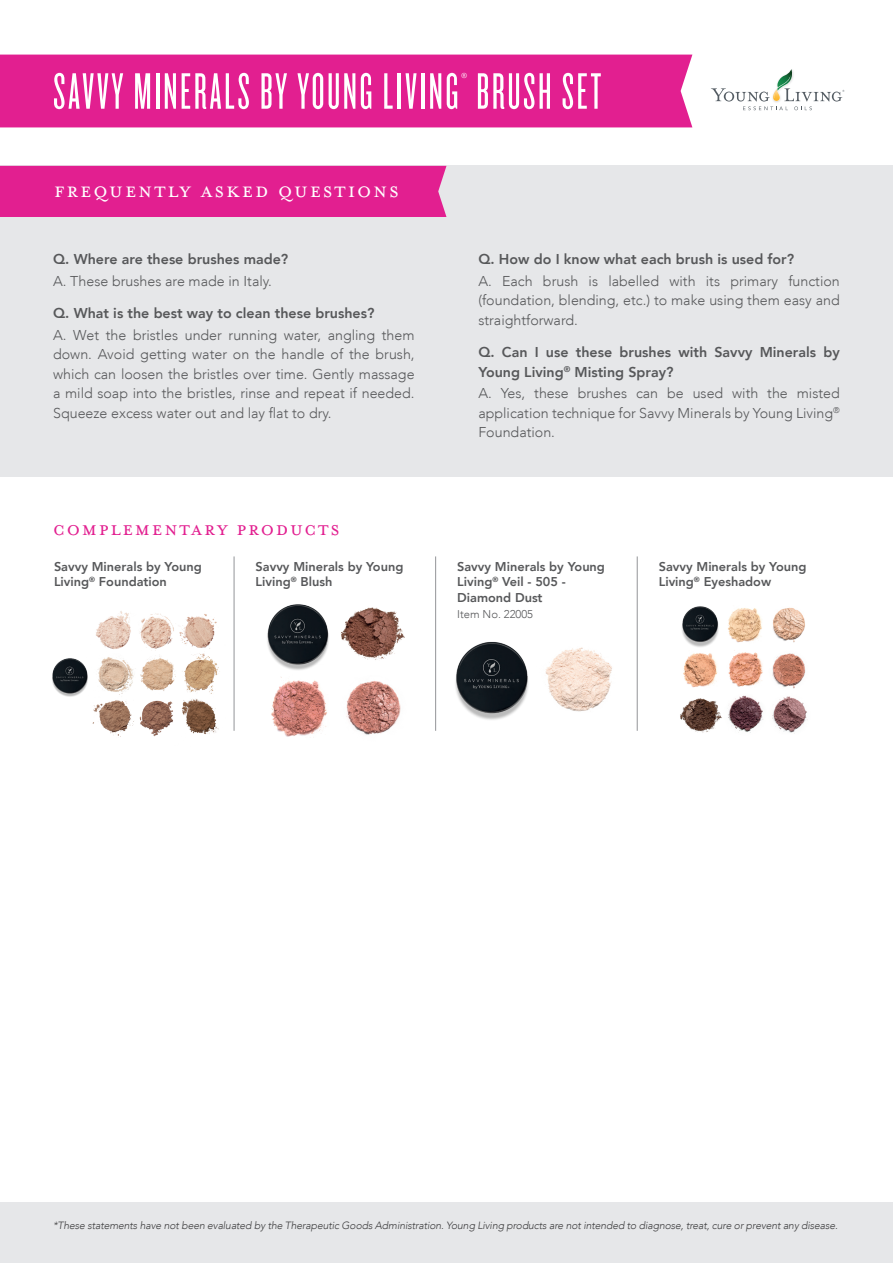
<style>
.page{position:relative;width:893px;height:1263px;background:#fff}
.page>*{position:absolute;margin:0;border:0;box-sizing:border-box;transform-origin:0 0}
.ProductName_Header{font:53.25px "Knockout 26 Junior Flywght";letter-spacing:.05em;color:#fff}
.BodyText_Header{font:24px "Mrs Eaves All Small Caps";letter-spacing:.08em;color:#fff}
.BodyText_Header-2{font:22.5px "Mrs Eaves All Small Caps";letter-spacing:.08em;color:#e21f90}
.BodyText{font:300 14.25px/19.5px "Avenir LT";color:#57585a;text-align:justify}
.BodyText-2{font:800 14.25px/19.5px "Avenir LT";color:#57585a}
.BodyText-3{font:800 12.75px/15.8px "Avenir LT";color:#57585a}
.BodyText-4{font:300 11.25px "Avenir LT";color:#57585a}
.t1{font:italic 300 10.5px "Avenir LT";letter-spacing:-.015em;color:#3e3e3f}
</style>
<div class="page">
<img style="left:267px;top:604px;width:138px;height:133px">
<img style="left:436px;top:577px;width:176px;height:154px">
<img style="left:52px;top:611px;width:168px;height:126px">
<div style="left:0;top:1202px;width:893px;height:61px;background:#e6e7e9"></div>
<div style="left:0;top:55px;width:692px;height:72px;background:#e21f90"></div>
<svg style="left:711px;top:69px;width:133px;height:41px"></svg>
<div style="left:0;top:166px;width:893px;height:311px;background:#e6e7e9"></div>
<div style="left:0;top:166px;width:446px;height:51px;background:#e21f90"></div>
<hr style="left:234px;top:556px;width:1px;height:175px;background:#939598">
<hr style="left:435px;top:556px;width:1px;height:175px;background:#939598">
<hr style="left:637px;top:556px;width:1px;height:175px;background:#939598">
<img style="left:680px;top:606px;width:128px;height:128px">
<p class="ProductName_Header" style="left:53px;top:62px;width:550px">SAVVY MINERALS BY YOUNG LIVING<sup>®</sup> BRUSH SET</p>
<p class="BodyText_Header" style="left:54px;top:180px;width:346px">FREQUENTLY ASKED QUESTIONS</p>
<p class="BodyText-2" style="left:53px;top:250px;width:237px">Q. Where are these brushes made?</p>
<p class="BodyText" style="left:53px;top:271px;width:220px">A. These brushes are made in Italy.</p>
<p class="BodyText-2" style="left:53px;top:303px;width:323px">Q. What is the best way to clean these brushes?</p>
<p class="BodyText" style="left:53px;top:325px;width:363px">A. Wet the bristles under running water, angling them down. Avoid getting water on the handle of the brush, which can loosen the bristles over time. Gently massage a mild soap into the bristles, rinse and repeat if needed.<br>Squeeze excess water out and lay flat to dry.</p>
<p class="BodyText-2" style="left:478px;top:250px;width:317px">Q. How do I know what each brush is used for?</p>
<p class="BodyText" style="left:478px;top:271px;width:363px">A. Each brush is labelled with its primary function (foundation, blending, etc.) to make using them easy and straightforward.</p>
<p class="BodyText-2" style="left:478px;top:342px;width:363px">Q. Can I use these brushes with Savvy Minerals by<br>Young Living<sup>®</sup> Misting Spray?</p>
<p class="BodyText" style="left:478px;top:384px;width:363px">A. Yes, these brushes can be used with the misted application technique for Savvy Minerals by Young Living<sup>® </sup>Foundation.</p>
<p class="BodyText_Header-2" style="left:53px;top:520px;width:288px">COMPLEMENTARY PRODUCTS</p>
<p class="BodyText-3" style="left:54px;top:558px;width:149px">Savvy Minerals by Young<br>Living<sup>®</sup> Foundation</p>
<p class="BodyText-3" style="left:256px;top:558px;width:149px">Savvy Minerals by Young<br>Living<sup>®</sup> Blush</p>
<p class="BodyText-3" style="left:457px;top:558px;width:149px">Savvy Minerals by Young<br>Living<sup>®</sup> Veil - 505 -<br>Diamond Dust</p>
<p class="BodyText-4" style="left:457px;top:607px;width:77px">Item No. 22005</p>
<p class="BodyText-3" style="left:659px;top:558px;width:149px">Savvy Minerals by Young<br>Living<sup>®</sup> Eyeshadow</p>
<p class="t1" style="left:53px;top:1219px;width:786px">*These statements have not been evaluated by the Therapeutic Goods Administration. Young Living products are not intended to diagnose, treat, cure or prevent any disease.</p>
</div>
